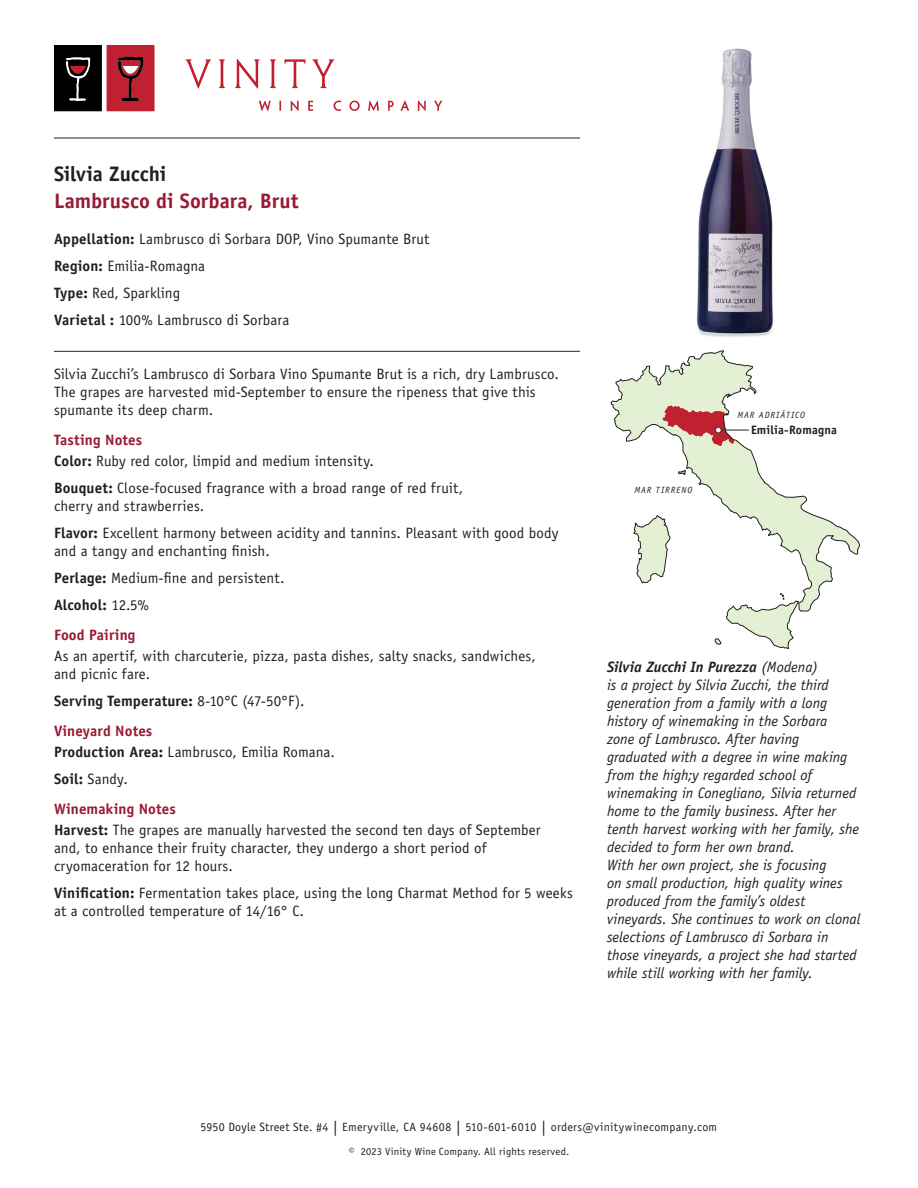
<style>
.page{position:relative;width:918px;height:1188px;background:#fff}
.page>*{position:absolute;margin:0;border:0;box-sizing:border-box;transform-origin:0 0}
.t1{font:700 21px "Officina Sans Std";color:#981a35}
.t2{font:700 21px "Officina Sans Std";letter-spacing:-.005em;color:#231f20}
.t3{font:15px/18px "Officina Sans Std";letter-spacing:.005em;color:#231f20}
.t4{font:italic 15px/18px "Officina Sans Std";color:#231f20}
.t5{font:700 15px/30px "Officina Sans Std";letter-spacing:.005em;color:#231f20}
.t6{font:700 15px "Officina Sans Std";letter-spacing:.01em;color:#981a35}
.t7{font:700 12.15px "Officina Sans Std";letter-spacing:.01em;color:#231f20}
.t8{font:12px "Officina Sans Std";letter-spacing:.025em;color:#231f20}
.t9{font:10.5px "Officina Sans Std";letter-spacing:.02em;color:#231f20}
.t10{font:italic 9px "Officina Sans Std";letter-spacing:.105em;color:#231f20}
.s1{font-weight:700}
.s2{font-weight:700;color:#981a35}
.s3{font-weight:400}
.s4{color:#981a35}
.s5{font-size:15px}
</style>
<div class="page">
<hr style="left:54px;top:351px;width:526px;height:1px;background:#231f20">
<svg style="left:611px;top:351px;width:249px;height:298px"></svg>
<hr style="left:54px;top:138px;width:526px;height:1px;background:#231f20">
<svg style="left:54px;top:45px;width:101px;height:66px;background:#6a272e"></svg>
<svg style="left:186px;top:59px;width:25px;height:29px"></svg>
<svg style="left:219px;top:59px;width:6px;height:29px"></svg>
<svg style="left:235px;top:59px;width:24px;height:29px"></svg>
<svg style="left:270px;top:59px;width:6px;height:29px"></svg>
<svg style="left:284px;top:59px;width:21px;height:29px"></svg>
<svg style="left:313px;top:59px;width:21px;height:29px"></svg>
<svg style="left:259px;top:101px;width:12px;height:10px"></svg>
<svg style="left:279px;top:101px;width:2px;height:10px"></svg>
<svg style="left:291px;top:101px;width:8px;height:10px"></svg>
<svg style="left:308px;top:101px;width:5px;height:10px"></svg>
<svg style="left:334px;top:101px;width:7px;height:10px"></svg>
<svg style="left:349px;top:101px;width:11px;height:10px"></svg>
<svg style="left:368px;top:101px;width:11px;height:10px"></svg>
<svg style="left:388px;top:101px;width:6px;height:10px"></svg>
<svg style="left:401px;top:101px;width:8px;height:10px"></svg>
<svg style="left:418px;top:101px;width:8px;height:10px"></svg>
<svg style="left:434px;top:101px;width:8px;height:10px"></svg>
<img style="left:696px;top:48px;width:77px;height:289px">
<h1 class="t2" style="left:54px;top:160px;width:114px">Silvia Zucchi</h1>
<h1 class="t1" style="left:54px;top:187px;width:246px">Lambrusco di Sorbara, Brut</h1>
<p class="t3" style="left:54px;top:225px;width:377px;line-height:27px"><span class="s1">Appellation:</span> Lambrusco di Sorbara DOP, Vino Spumante Brut <span class="s1">Region:</span> Emilia-Romagna<br><span class="s1">Type:</span> Red, Sparkling<br><span class="s1">Varietal :</span> 100% Lambrusco di Sorbara</p>
<p class="t3" style="left:54px;top:365px;width:507px">Silvia Zucchi’s Lambrusco di Sorbara Vino Spumante Brut is a rich, dry Lambrusco.<br>The grapes are harvested mid-September to ensure the ripeness that give this spumante its deep charm.</p>
<p class="t3" style="left:54px;top:429px;width:322px;line-height:21px"><span class="s2">Tasting Notes<br></span><span class="s1">Color:</span> Ruby red color, limpid and medium intensity.</p>
<p class="t3" style="left:54px;top:479px;width:411px"><span class="s1">Bouquet:</span> Close-focused fragrance with a broad range of red fruit, cherry and strawberries.</p>
<p class="t3" style="left:54px;top:524px;width:506px"><span class="s1">Flavor:</span> Excellent harmony between acidity and tannins. Pleasant with good body and a tangy and enchanting finish.</p>
<p class="t3" style="left:54px;top:564px;width:232px;line-height:27px"><span class="s1">Perlage:</span> Medium-fine and persistent.<br><span class="s1">Alcohol:</span> 12.5%</p>
<p class="t6" style="left:54px;top:625px;width:83px">Food Pairing</p>
<p class="t3" style="left:54px;top:647px;width:483px">As an apertif, with charcuterie, pizza, pasta dishes, salty snacks, sandwiches, and picnic fare.</p>
<p class="t5" style="left:54px;top:685px;width:252px">Serving Temperature: <span class="s3">8-10°C (47-50°F).<br></span><span class="s4">Vineyard Notes</span></p>
<p class="t3" style="left:54px;top:738px;width:283px;line-height:27px"><span class="s1">Production Area:</span> Lambrusco, Emilia Romana.<br><span class="s1">Soil:</span> Sandy.</p>
<p class="t3" style="left:54px;top:798px;width:488px;line-height:21px"><span class="s2">Winemaking Notes<br></span><span class="s1">Harvest:</span> The grapes are manually harvested the second ten days of September</p>
<p class="t3" style="left:54px;top:839px;width:434px">and, to enhance their fruity character, they undergo a short period of cryomaceration for 12 hours.</p>
<p class="t3" style="left:54px;top:884px;width:520px"><span class="s1">Vinification:</span> Fermentation takes place, using the long Charmat Method for 5 weeks at a controlled temperature of 14/16° C.</p>
<p class="t10" style="left:737px;top:410px;width:69px">MAR ADRIÁTICO</p>
<p class="t10" style="left:634px;top:484px;width:59px">MAR TIRRENO</p>
<p class="t7" style="left:751px;top:422px;width:87px">Emilia-Romagna</p>
<p class="t4" style="left:607px;top:658px;width:255px"><span class="s1">Silvia Zucchi In Purezza</span> (Modena)<br>is a project by Silvia Zucchi, the third generation from a family with a long history of winemaking in the Sorbara<br>zone of Lambrusco. After having graduated with a degree in wine making from the high;y regarded school of winemaking in Conegliano, Silvia returned home to the family business. After her tenth harvest working with her family, she decided to form her own brand.<br>With her own project, she is focusing<br>on small production, high quality wines produced from the family’s oldest vineyards. She continues to work on clonal selections of Lambrusco di Sorbara in those vineyards, a project she had started while still working with her family.</p>
<p class="t8" style="left:201px;top:1120px;width:518px">5950 Doyle Street Ste. #4 <span class="s5">|</span> Emeryville, CA 94608 <span class="s5">|</span> 510-601-6010 <span class="s5">|</span> orders@vinitywinecompany.com</p>
<p class="t9" style="left:349px;top:1145px;width:222px">© 2023 Vinity Wine Company. All rights reserved.</p>
</div>
